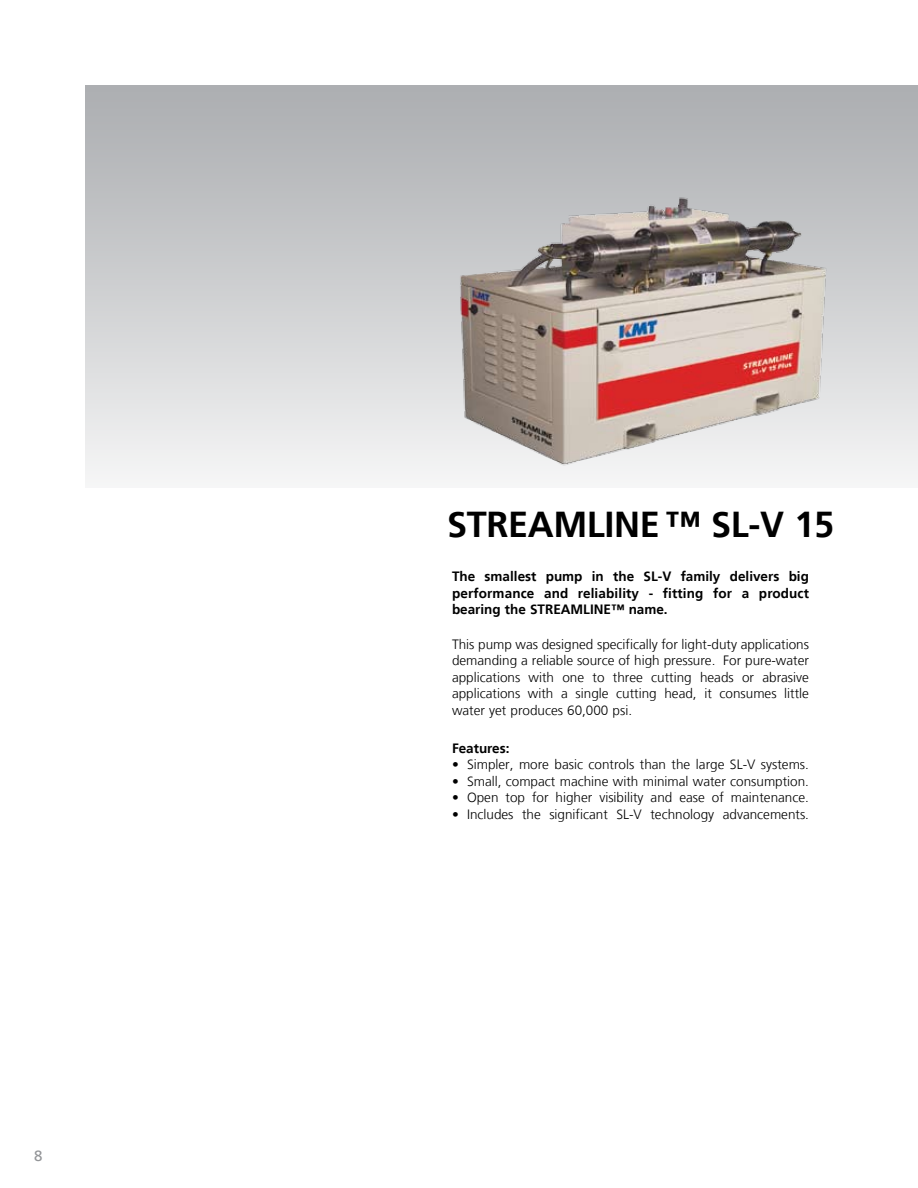
<style>
.page{position:relative;width:918px;height:1188px;background:#fff}
.page>*{position:absolute;margin:0;border:0;box-sizing:border-box;transform-origin:0 0}
.t1{font:700 36px "Frutiger";letter-spacing:-.01em;color:#000}
.t2{font:15px "Frutiger";color:#939598}
.t3{font:300 13.5px/16.5px "Frutiger";color:#000;text-align:justify}
.t4{font:700 13.5px/16.5px "Frutiger";color:#000;text-align:justify}
.s1{font-weight:700}
</style>
<div class="page">
<div style="left:85px;top:85px;width:833px;height:402px;background:linear-gradient(to bottom,#a9abaf,#f4f4f5)"></div>
<img style="left:444px;top:192px;width:400px;height:283px">
<p class="t2" style="left:34px;top:1147px;width:10px">8</p>
<h1 class="t1" style="left:447px;top:504px;width:389px">STREAMLINE™ SL-V 15</h1>
<p class="t4" style="left:452px;top:569px;width:358px">The smallest pump in the SL-V family delivers big performance and reliability - fitting for a product bearing the STREAMLINE™ name.</p>
<p class="t3" style="left:452px;top:636px;width:358px">This pump was designed specifically for light-duty applications demanding a reliable source of high pressure. For pure-water applications with one to three cutting heads or abrasive applications with a single cutting head, it consumes little water yet produces 60,000 psi.</p>
<p class="t4" style="left:452px;top:740px;width:59px">Features:</p>
<p class="t3" style="left:452px;top:756px;width:358px"><span class="s1">•</span> Simpler, more basic controls than the large SL-V systems.</p>
<p class="t3" style="left:452px;top:773px;width:358px"><span class="s1">•</span> Small, compact machine with minimal water consumption.</p>
<p class="t3" style="left:452px;top:789px;width:358px"><span class="s1">•</span> Open top for higher visibility and ease of maintenance.</p>
<p class="t3" style="left:452px;top:806px;width:358px"><span class="s1">•</span> Includes the significant SL-V technology advancements.</p>
</div>
